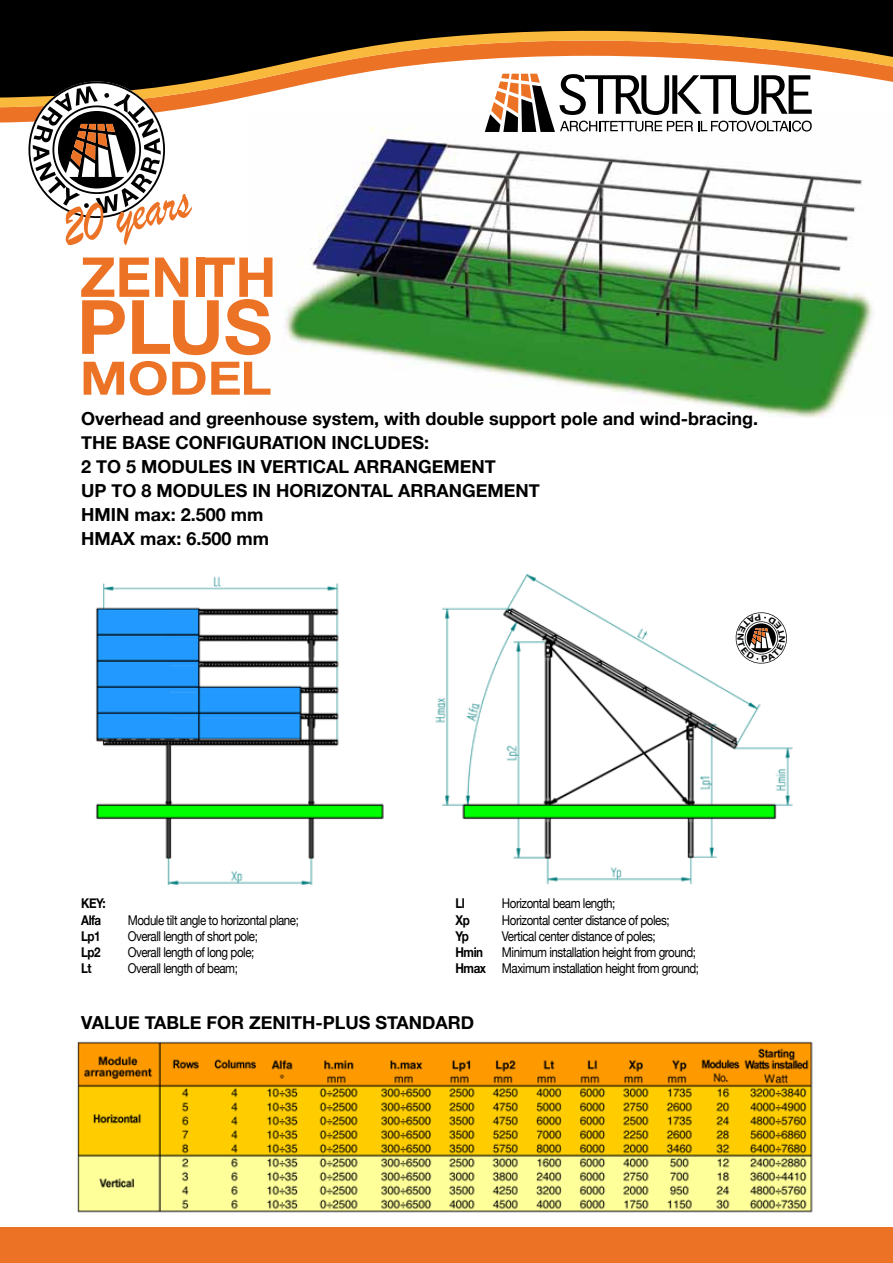
<style>
.page{position:relative;width:893px;height:1263px;background:#fff}
.page>*{position:absolute;margin:0;border:0;box-sizing:border-box;transform-origin:0 0}
.t1{font:700 75px "Helvetica Neue LT Std";color:#ec7225}
.t2{font:700 55.05px "Helvetica Neue LT Std";color:#ec7225}
.t3{font:700 46.2px "Helvetica Neue LT Std";color:#ec7225;scale:1.14 1}
.t4{font:700 18px/24px "Helvetica Neue";color:#000}
.t5{font:13.5px/16.2px "Helvetica Neue";letter-spacing:-.04em;color:#000;text-align:right;scale:.86 1}
.t6{font:700 13.5px/16.2px "Helvetica Neue";letter-spacing:-.04em;color:#000;scale:.86 1}
.s1{font-weight:700}
</style>
<div class="page">
<img style="left:284px;top:127px;width:589px;height:291px">
<img style="left:96px;top:574px;width:697px;height:311px">
<div style="left:0;top:1227px;width:893px;height:36px;background:#ec7225"></div>
<svg style="left:0;top:98px;width:241px;height:9px"></svg>
<svg style="left:0;top:0;width:893px;height:98px;fill:#000"></svg>
<svg style="left:485px;top:74px;width:327px;height:58px"></svg>
<img style="left:77px;top:1041px;width:736px;height:172px">
<svg style="left:23px;top:76px;width:169px;height:169px"></svg>
<svg style="left:733px;top:610px;width:56px;height:56px"></svg>
<h2 class="t2" style="left:80px;top:243px;width:198px">ZENITH</h2>
<h1 class="t1" style="left:77px;top:281px;width:197px">PLUS</h1>
<h3 class="t3" style="left:80px;top:350px;width:170px">MODEL</h3>
<h3 class="t4" style="left:81px;top:406px;width:678px">Overhead and greenhouse system, with double support pole and wind-bracing.<br>THE BASE CONFIGURATION INCLUDES:<br>2 TO 5 MODULES IN VERTICAL ARRANGEMENT<br>UP TO 8 MODULES IN HORIZONTAL ARRANGEMENT<br>HMIN max: 2.500 mm<br>HMAX max: 6.500 mm</h3>
<p class="t6" style="left:81px;top:895px;width:30px">KEY:<br>Alfa</p>
<p class="t6" style="left:455px;top:895px;width:12px">Ll</p>
<p class="t5" style="left:502px;top:895px;width:133px">Horizontal beam length;</p>
<p class="t6" style="left:455px;top:911px;width:18px">Xp</p>
<p class="t5" style="left:502px;top:911px;width:196px">Horizontal center distance of poles;</p>
<p class="t6" style="left:455px;top:927px;width:17px">Yp</p>
<p class="t5" style="left:502px;top:928px;width:180px">Vertical center distance of poles;</p>
<p class="t6" style="left:455px;top:944px;width:34px">Hmin</p>
<p class="t5" style="left:128px;top:911px;width:201px">Module tilt angle to horizontal plane;</p>
<p class="t6" style="left:81px;top:927px;width:24px">Lp1</p>
<p class="t5" style="left:128px;top:928px;width:153px">Overall length of short pole;</p>
<p class="t6" style="left:81px;top:944px;width:24px">Lp2</p>
<p class="t5" style="left:128px;top:944px;width:149px">Overall length of long pole;</p>
<p class="t6" style="left:81px;top:960px;width:14px">Lt</p>
<p class="t5" style="left:128px;top:960px;width:130px">Overall length of beam;</p>
<p class="t5" style="left:455px;top:944px;width:285px">Minimum installation height from ground;<br><span class="s1">Hmax</span> Maximum installation height from ground;</p>
<h3 class="t4" style="left:81px;top:1010px;width:394px">VALUE TABLE FOR ZENITH-PLUS STANDARD</h3>
</div>
